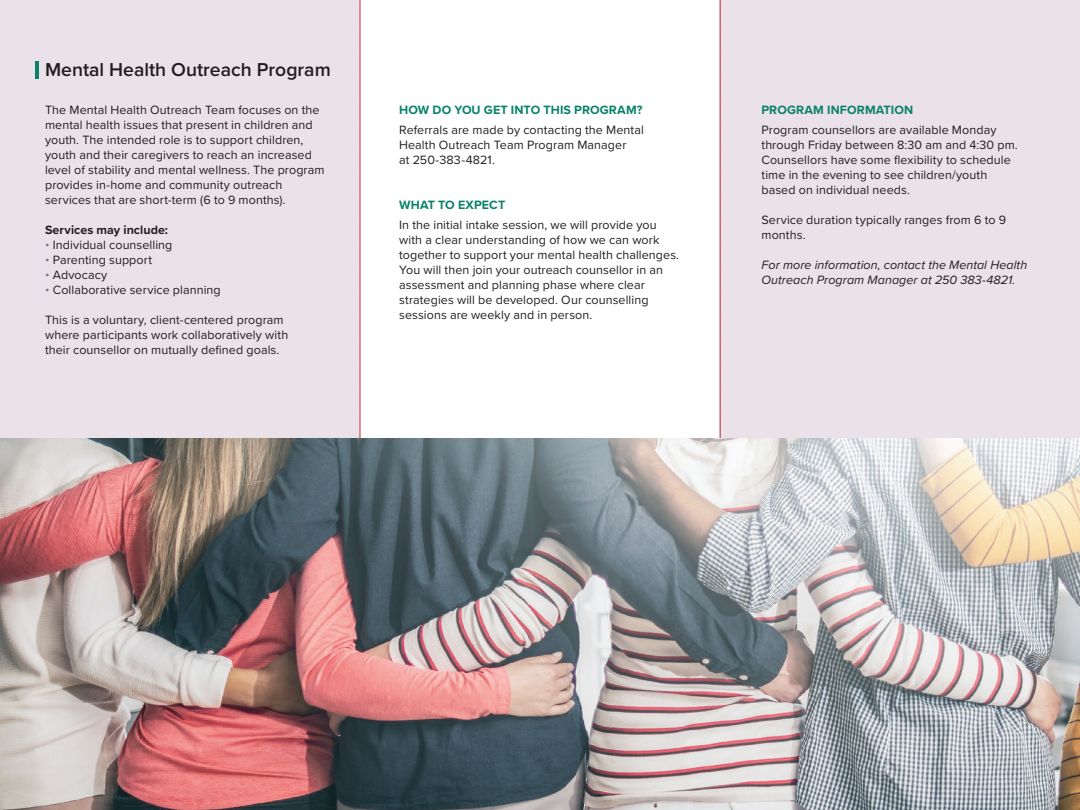
<style>
.page{position:relative;width:1080px;height:810px;background:#fff}
.page>*{position:absolute;margin:0;border:0;box-sizing:border-box;transform-origin:0 0}
.t1{font:600 19.38px "Proxima Nova";color:#231f20}
.t2{font:12.5px/15px "Proxima Nova";letter-spacing:.005em;color:#231f20}
.t3{font:italic 12.5px/15px "Proxima Nova";letter-spacing:.005em;color:#231f20}
.t4{font:700 12.5px "Proxima Nova";letter-spacing:.01em;color:#0a8269}
.t5{font:700 12.5px "Proxima Nova";letter-spacing:.005em;color:#231f20}
.s1{color:#926990}
</style>
<div class="page">
<svg style="left:360px;top:0;width:1px;height:439px"></svg>
<div style="left:0;top:0;width:360px;height:810px;background:#eae1e9"></div>
<div style="left:720px;top:0;width:360px;height:644px;background:#eae1e9"></div>
<img style="left:0;top:439px;width:1080px;height:371px">
<hr style="left:35px;top:61px;width:3px;height:18px;background:#0a8269">
<p class="t1" style="left:45px;top:56px;width:287px">Mental Health Outreach Program</p>
<p class="t2" style="left:45px;top:102px;width:281px">The Mental Health Outreach Team focuses on the mental health issues that present in children and youth. The intended role is to support children, youth and their caregivers to reach an increased level of stability and mental wellness. The program provides in-home and community outreach services that are short-term (6 to 9 months).</p>
<p class="t5" style="left:45px;top:220px;width:125px">Services may include:</p>
<p class="t2" style="left:45px;top:237px;width:129px"><span class="s1">•</span> Individual counselling</p>
<p class="t2" style="left:45px;top:252px;width:109px"><span class="s1">•</span> Parenting support</p>
<p class="t2" style="left:45px;top:267px;width:64px"><span class="s1">•</span> Advocacy</p>
<p class="t2" style="left:45px;top:282px;width:177px"><span class="s1">•</span> Collaborative service planning</p>
<p class="t2" style="left:45px;top:312px;width:245px">This is a voluntary, client-centered program where participants work collaboratively with their counsellor on mutually defined goals.</p>
<p class="t4" style="left:399px;top:100px;width:245px">HOW DO YOU GET INTO THIS PROGRAM?</p>
<p class="t2" style="left:399px;top:122px;width:246px">Referrals are made by contacting the Mental<br>Health Outreach Team Program Manager<br>at 250-383-4821.</p>
<p class="t4" style="left:399px;top:195px;width:108px">WHAT TO EXPECT</p>
<p class="t2" style="left:399px;top:217px;width:282px">In the initial intake session, we will provide you with a clear understanding of how we can work together to support your mental health challenges.<br>You will then join your outreach counsellor in an assessment and planning phase where clear strategies will be developed. Our counselling sessions are weekly and in person.</p>
<p class="t4" style="left:762px;top:100px;width:153px">PROGRAM INFORMATION</p>
<p class="t2" style="left:762px;top:122px;width:258px">Program counsellors are available Monday through Friday between 8:30 am and 4:30 pm.<br>Counsellors have some flexibility to schedule time in the evening to see children/youth based on individual needs.</p>
<p class="t2" style="left:762px;top:212px;width:246px">Service duration typically ranges from 6 to 9 months.</p>
<p class="t3" style="left:762px;top:257px;width:267px">For more information, contact the Mental Health<br>Outreach Program Manager at 250 383-4821.</p>
</div>
